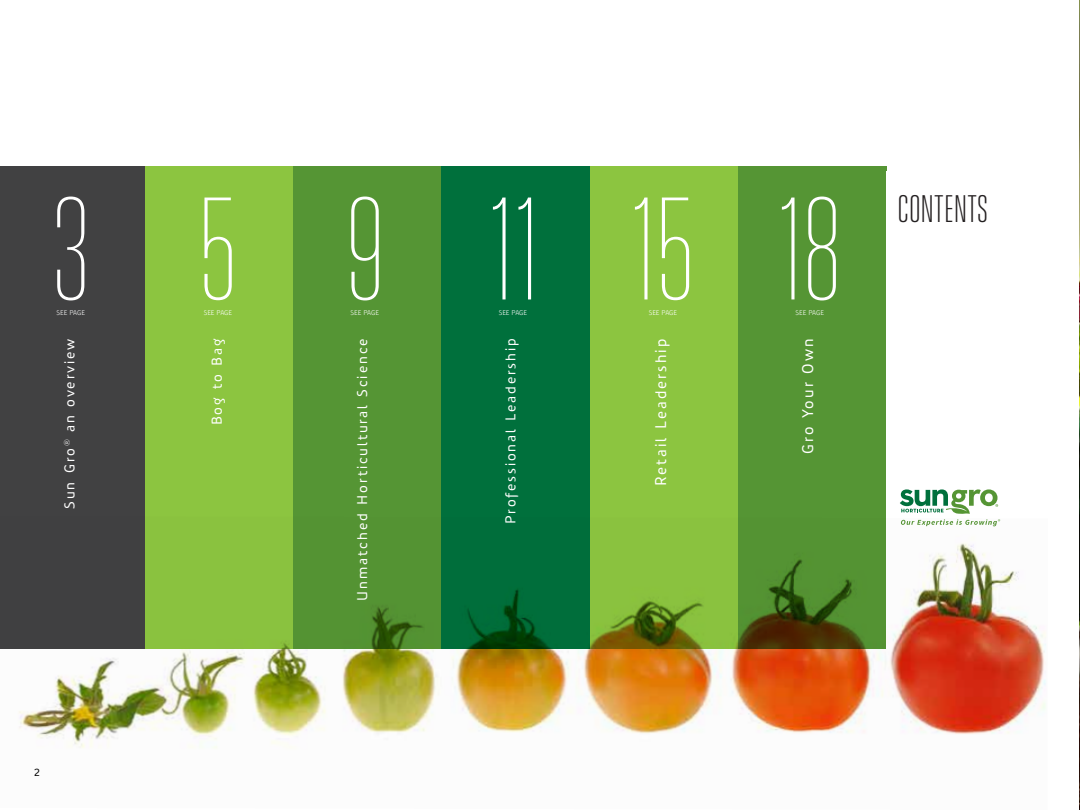
<style>
.page{position:relative;width:1080px;height:810px;background:#fff}
.page>*{position:absolute;margin:0;border:0;box-sizing:border-box;transform-origin:0 0}
.t1{font:100 133px "Vanguard CF";color:#fff}
.t2{font:300 35px "Vanguard CF";color:#231f20}
.t3{font:500 15px "Precious Sans";letter-spacing:.14em;color:#fff}
.t4{font:500 13.75px "Precious Sans";letter-spacing:.14em;color:#fff}
.t5{font:500 10px "Precious Sans";color:#000}
.t6{font:6.5px "Precious Sans";color:#fff}
.t7{font:italic 600 5.25px "Source Sans Pro";color:#559534}
</style>
<div class="page">
<div style="left:0;top:166px;width:145px;height:482px;background:#414142"></div>
<div style="left:145px;top:166px;width:149px;height:482px;background:#8cc540"></div>
<div style="left:293px;top:166px;width:149px;height:482px;background:#559534"></div>
<div style="left:441px;top:166px;width:149px;height:482px;background:#00703c"></div>
<div style="left:590px;top:166px;width:149px;height:482px;background:#8cc540"></div>
<div style="left:739px;top:166px;width:148px;height:482px;background:#559534"></div>
<div style="left:886px;top:171px;width:192px;height:485px;background:#fff"></div>
<svg style="left:900px;top:489px;width:98px;height:25px"></svg>
<img style="left:0;top:516px;width:1046px;height:232px">
<img style="left:1079px;top:0;width:1px;height:810px">
<h1 class="t1" style="left:50px;top:175px;width:43px">3</h1>
<p class="t6" style="left:57px;top:309px;width:30px">SEE PAGE</p>
<h1 class="t1" style="left:197px;top:175px;width:44px">5</h1>
<p class="t6" style="left:204px;top:309px;width:30px">SEE PAGE</p>
<h1 class="t1" style="left:344px;top:175px;width:44px">9</h1>
<p class="t6" style="left:351px;top:309px;width:30px">SEE PAGE</p>
<h1 class="t1" style="left:488px;top:175px;width:53px">11</h1>
<p class="t6" style="left:499px;top:309px;width:30px">SEE PAGE</p>
<h1 class="t1" style="left:629px;top:175px;width:69px">15</h1>
<p class="t6" style="left:649px;top:309px;width:30px">SEE PAGE</p>
<h1 class="t1" style="left:776px;top:175px;width:69px">18</h1>
<p class="t6" style="left:796px;top:309px;width:30px">SEE PAGE</p>
<p class="t4" style="left:61px;top:509px;width:172px;rotate:-90deg">Sun Gro<sup>®</sup> an overview</p>
<p class="t4" style="left:208px;top:425px;width:88px;rotate:-90deg">Bog to Bag</p>
<p class="t4" style="left:502px;top:524px;width:187px;rotate:-90deg">Professional Leadership</p>
<p class="t3" style="left:651px;top:486px;width:149px;rotate:-90deg">Retail Leadership</p>
<p class="t3" style="left:798px;top:454px;width:117px;rotate:-90deg">Gro Your Own</p>
<p class="t4" style="left:353px;top:601px;width:264px;rotate:-90deg">Unmatched Horticultural Science</p>
<h2 class="t2" style="left:898px;top:189px;width:92px">CONTENTS</h2>
<p class="t7" style="left:998px;top:518px;width:4px">®</p>
<p class="t5" style="left:34px;top:766px;width:8px">2</p>
</div>
